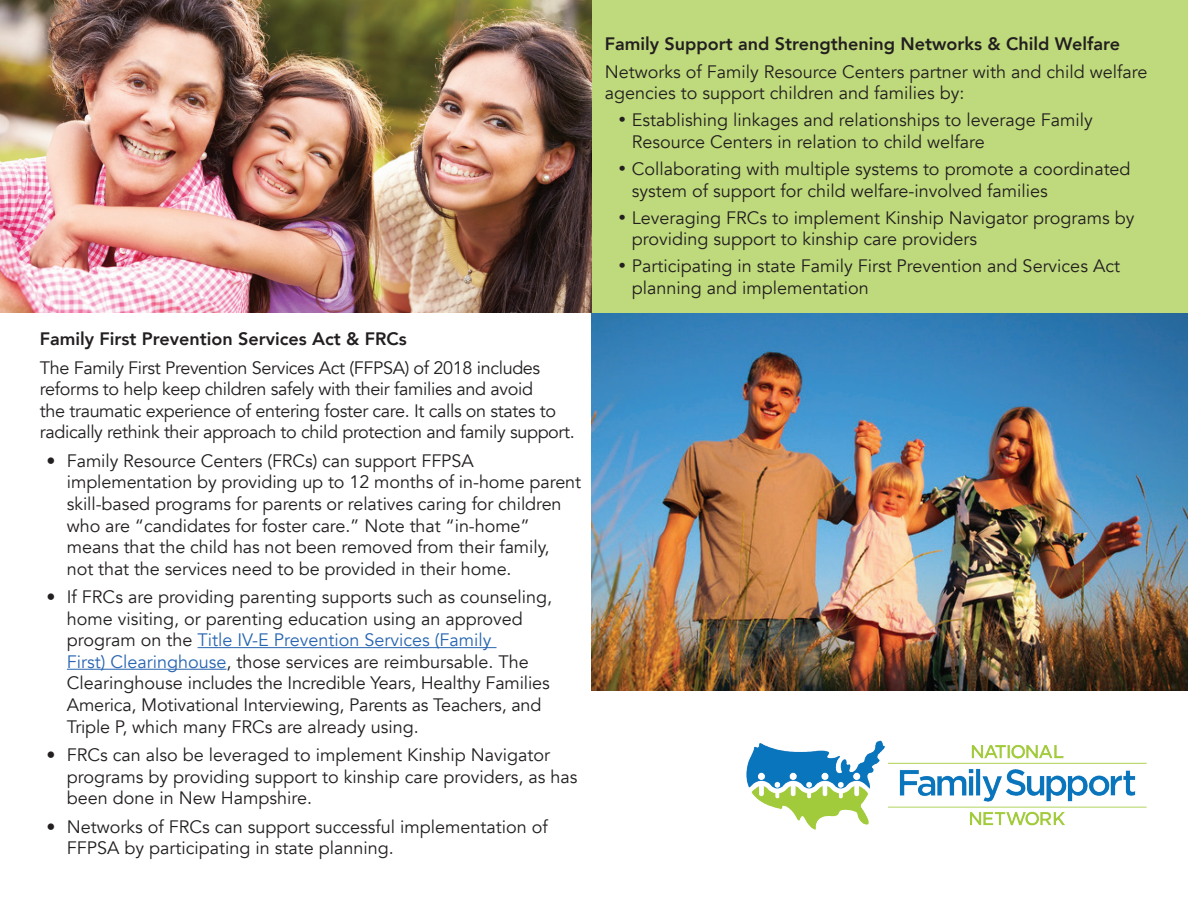
<style>
.page{position:relative;width:1188px;height:918px;background:#fff}
.page>*{position:absolute;margin:0;border:0;box-sizing:border-box;transform-origin:0 0}
.t1{font:18px/21.6px "Avenir";color:#231f20}
.t2{font:18px/21.6px "Avenir";letter-spacing:-.02em;color:#231f20}
.t3{font:800 18px "Avenir";color:#231f20}
.s1{color:#2865b1}
</style>
<div class="page">
<img style="left:592px;top:312px;width:596px;height:378px">
<div style="left:0;top:0;width:1188px;height:312px;background:#bfda7c"></div>
<img style="left:746px;top:740px;width:401px;height:90px">
<hr style="left:198px;top:647px;width:299px;height:1px;background:#2865b1">
<hr style="left:67px;top:669px;width:160px;height:1px;background:#2865b1">
<img style="left:0;top:0;width:592px;height:313px">
<p class="t3" style="left:40px;top:325px;width:369px">Family First Prevention Services Act &amp; FRCs</p>
<p class="t2" style="left:40px;top:357px;width:536px">The Family First Prevention Services Act (FFPSA) of 2018 includes reforms to help keep children safely with their families and avoid<br>the traumatic experience of entering foster care. It calls on states to radically rethink their approach to child protection and family support.</p>
<p class="t1" style="left:67px;top:450px;width:516px;text-indent:-20px">• Family Resource Centers (FRCs) can support FFPSA implementation by providing up to 12 months of in-home parent skill-based programs for parents or relatives caring for children who are “candidates for foster care.” Note that “in-home” means that the child has not been removed from their family,<br>not that the services need to be provided in their home.</p>
<p class="t1" style="left:67px;top:586px;width:487px;text-indent:-20px">• If FRCs are providing parenting supports such as counseling, home visiting, or parenting education using an approved program on the <span class="s1">Title IV-E Prevention Services (Family<br>First) Clearinghouse</span>, those services are reimbursable. The Clearinghouse includes the Incredible Years, Healthy Families America, Motivational Interviewing, Parents as Teachers, and Triple P, which many FRCs are already using.</p>
<p class="t1" style="left:67px;top:744px;width:512px;text-indent:-20px">• FRCs can also be leveraged to implement Kinship Navigator programs by providing support to kinship care providers, as has been done in New Hampshire.</p>
<p class="t1" style="left:67px;top:816px;width:483px;text-indent:-20px">• Networks of FRCs can support successful implementation of<br>FFPSA by participating in state planning.</p>
<p class="t3" style="left:605px;top:29px;width:517px">Family Support and Strengthening Networks &amp; Child Welfare</p>
<p class="t1" style="left:605px;top:61px;width:544px">Networks of Family Resource Centers partner with and child welfare agencies to support children and families by:</p>
<p class="t1" style="left:632px;top:110px;width:462px;text-indent:-14px">• Establishing linkages and relationships to leverage Family<br>Resource Centers in relation to child welfare</p>
<p class="t1" style="left:632px;top:158px;width:500px;text-indent:-14px">• Collaborating with multiple systems to promote a coordinated system of support for child welfare-involved families</p>
<p class="t1" style="left:632px;top:207px;width:504px;text-indent:-14px">• Leveraging FRCs to implement Kinship Navigator programs by providing support to kinship care providers</p>
<p class="t1" style="left:632px;top:256px;width:490px;text-indent:-14px">• Participating in state Family First Prevention and Services Act planning and implementation</p>
</div>
